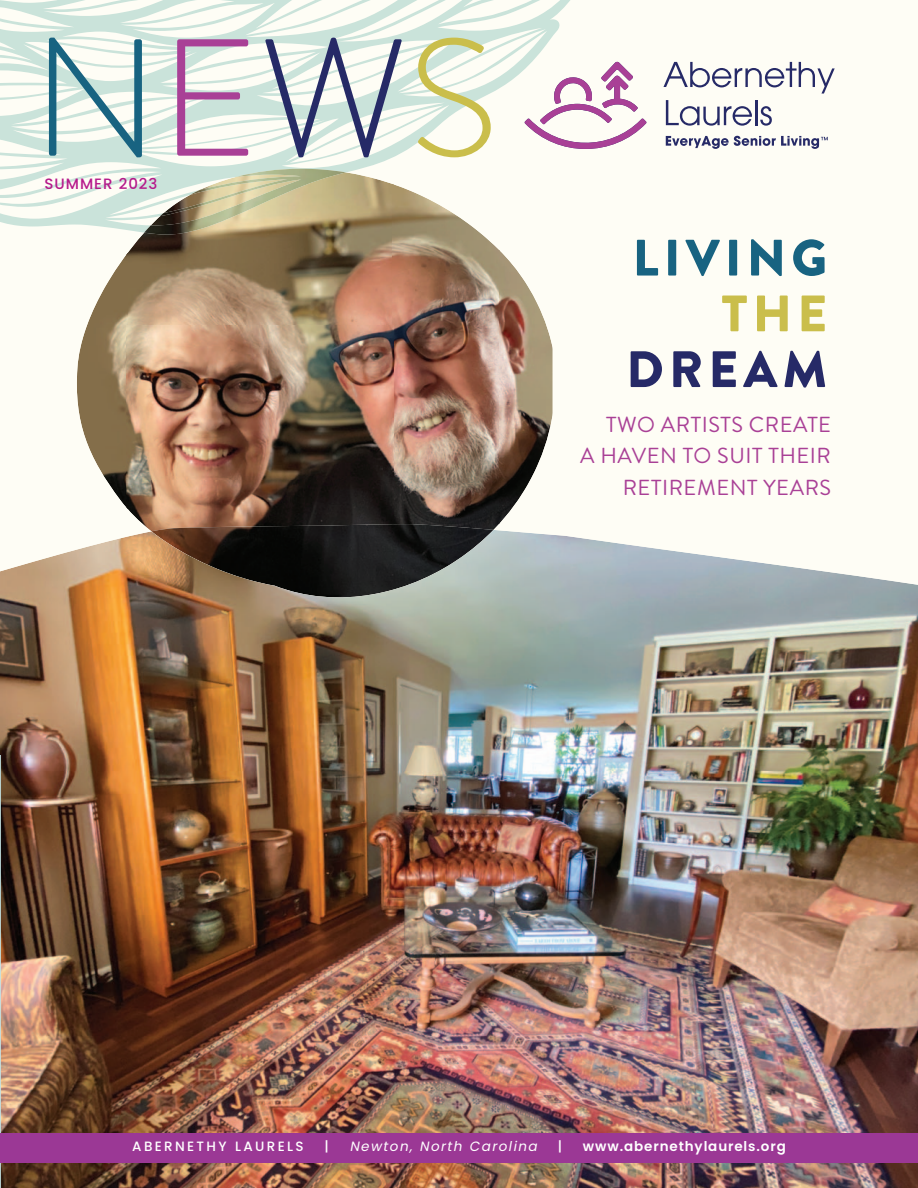
<style>
.page{position:relative;width:918px;height:1188px;background:#fefdf5}
.page>*{position:absolute;margin:0;border:0;box-sizing:border-box;transform-origin:0 0}
.t1{font:300 166.35px "Brandon Grotesque";color:#186381}
.t2{font:900 51.15px/55.8px "Brandon Grotesque";letter-spacing:.1em;color:#186381;text-align:right}
.t3{font:21.75px/31.5px "Brandon Grotesque";letter-spacing:.025em;color:#a94096;text-align:right}
.t4{font:500 15px "Poppins";letter-spacing:.065em;color:#b61a8b}
.t5{font:600 13.5px "Poppins";letter-spacing:.065em;color:#fff}
.t6{font:italic 13.5px "Poppins";letter-spacing:.105em;color:#fff}
.t7{font:500 13.5px "Poppins";letter-spacing:.175em;color:#fff}
.s1{color:#a94096}
.s2{color:#262a67}
.s3{color:#cabe4b}
</style>
<div class="page">
<img style="left:0;top:530px;width:918px;height:658px">
<img style="left:127px;top:233px;width:373px;height:298px">
<img style="left:77px;top:254px;width:50px;height:254px">
<img style="left:499px;top:250px;width:54px;height:274px">
<img style="left:151px;top:524px;width:343px;height:73px">
<svg style="left:0;top:0;width:570px;height:233px"></svg>
<img style="left:144px;top:169px;width:202px;height:66px">
<svg style="left:663px;top:62px;width:172px;height:32px"></svg>
<svg style="left:666px;top:100px;width:86px;height:26px"></svg>
<hr style="left:755px;top:100px;width:3px;height:25px;background:#262a67">
<svg style="left:760px;top:106px;width:12px;height:20px"></svg>
<svg style="left:525px;top:62px;width:122px;height:96px"></svg>
<svg style="left:666px;top:136px;width:162px;height:13px"></svg>
<div style="left:0;top:1134px;width:918px;height:29px;background:#9b3895"></div>
<p class="t1" style="left:31px;top:1px;width:469px">N<span class="s1">E</span><span class="s2">W</span><span class="s3">S</span></p>
<p class="t4" style="left:45px;top:175px;width:114px">SUMMER 2023</p>
<p class="t2" style="left:626px;top:230px;width:203px">LIVING<br><span class="s3">THE<br></span><span class="s2">DREAM</span></p>
<p class="t3" style="left:580px;top:409px;width:253px">TWO ARTISTS CREATE<br>A HAVEN TO SUIT THEIR<br>RETIREMENT YEARS</p>
<p class="t7" style="left:132px;top:1139px;width:173px">ABERNETHY LAURELS</p>
<p class="t7" style="left:325px;top:1139px;width:6px">|</p>
<p class="t6" style="left:350px;top:1139px;width:189px">Newton, North Carolina</p>
<p class="t7" style="left:558px;top:1139px;width:6px">|</p>
<p class="t5" style="left:583px;top:1141px;width:204px">www.abernethylaurels.org</p>
</div>
